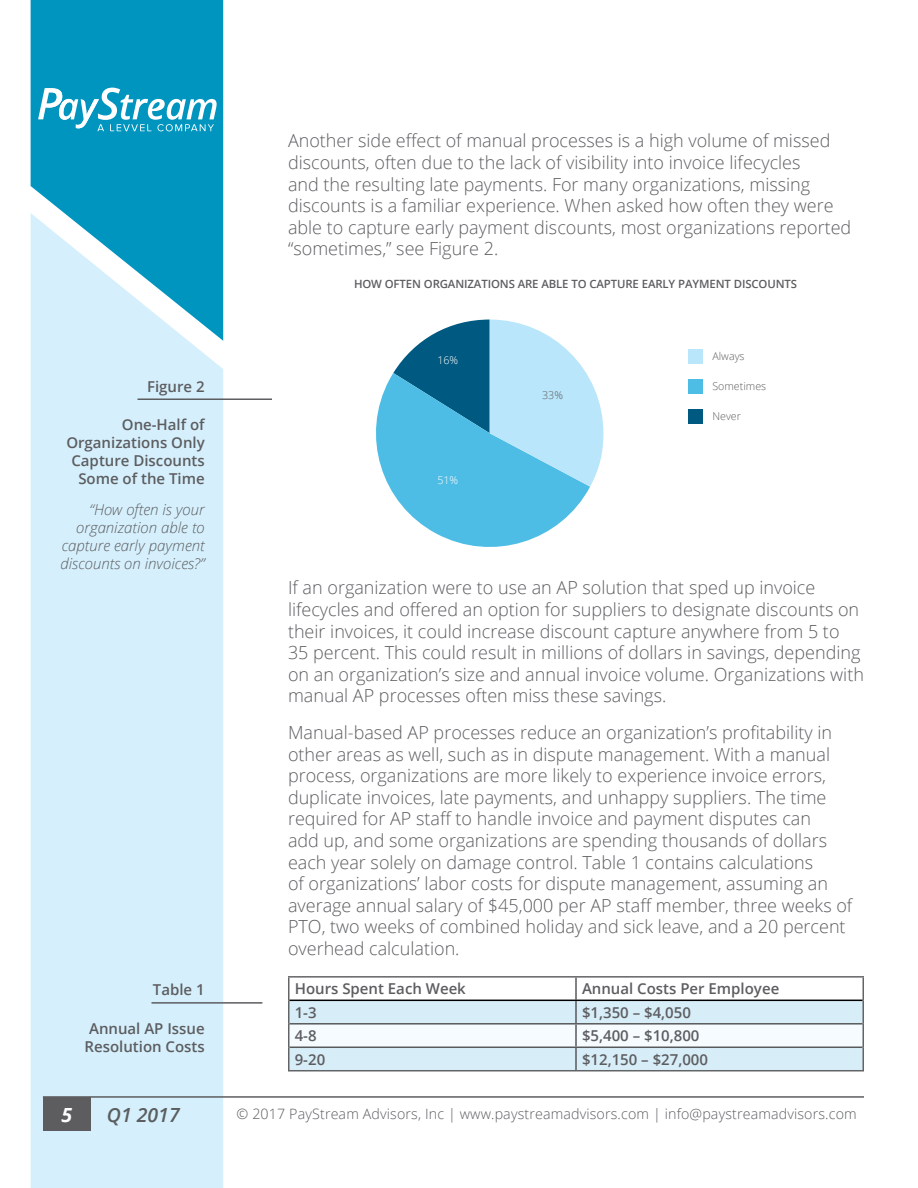
<style>
.page{position:relative;width:918px;height:1188px;background:#fff}
.page>*{position:absolute;margin:0;border:0;box-sizing:border-box;transform-origin:0 0}
.t1{font:italic 600 19.5px "Open Sans";color:#5b5d5f}
.t2{font:italic 700 19.5px "Open Sans";color:#fff}
.t3{font:300 18px/21.6px "Open Sans";color:#5b5d5f}
.t4{font:600 15px/18px "Open Sans";color:#5d5d60;text-align:right}
.t5{font:italic 300 15px/18px "Open Sans";color:#5d5d60;text-align:right}
.t6{font:300 14.25px "Open Sans";letter-spacing:.01em;color:#5b5d5f}
.t7{font:600 11.4px "Open Sans";letter-spacing:-.01em;color:#5d5d60}
.t8{font:300 10.65px "Open Sans";color:#5d5d60}
.t9{font:300 10.65px "Open Sans";color:#fff}
</style>
<div class="page">
<div style="left:31px;top:341px;width:192px;height:847px;background:#d5f0fc"></div>
<svg style="left:31px;top:0;width:192px;height:341px;background:#3aadce"></svg>
<hr style="left:43px;top:1096px;width:821px;height:2px;background:#5d5d60">
<div style="left:43px;top:1098px;width:48px;height:33px;background:#5d5d60"></div>
<svg style="left:38px;top:88px;width:179px;height:43px"></svg>
<svg style="left:290px;top:1001px;width:572px;height:69px"></svg>
<hr style="left:288px;top:976px;width:288px;height:2px;background:#636466">
<hr style="left:288px;top:978px;width:2px;height:22px;background:#636466">
<hr style="left:576px;top:976px;width:288px;height:2px;background:#636466">
<hr style="left:862px;top:978px;width:2px;height:22px;background:#636466">
<hr style="left:288px;top:1000px;width:2px;height:24px;background:#636466">
<hr style="left:862px;top:1000px;width:2px;height:24px;background:#636466">
<hr style="left:288px;top:1024px;width:2px;height:23px;background:#636466">
<hr style="left:862px;top:1024px;width:2px;height:23px;background:#636466">
<hr style="left:288px;top:1047px;width:2px;height:23px;background:#636466">
<hr style="left:862px;top:1047px;width:2px;height:23px;background:#636466">
<hr style="left:288px;top:1070px;width:288px;height:1px;background:#636466">
<hr style="left:576px;top:1070px;width:288px;height:1px;background:#636466">
<hr style="left:575px;top:978px;width:2px;height:22px;background:#58595b">
<hr style="left:575px;top:1001px;width:2px;height:22px;background:#58595b">
<hr style="left:290px;top:1023px;width:286px;height:2px;background:#58595b">
<hr style="left:576px;top:1023px;width:286px;height:2px;background:#58595b">
<hr style="left:575px;top:1025px;width:2px;height:22px;background:#58595b">
<hr style="left:290px;top:1047px;width:286px;height:1px;background:#58595b">
<hr style="left:576px;top:1047px;width:286px;height:1px;background:#58595b">
<hr style="left:575px;top:1048px;width:2px;height:22px;background:#58595b">
<hr style="left:290px;top:1000px;width:286px;height:1px;background:#000">
<hr style="left:576px;top:1000px;width:286px;height:1px;background:#000">
<svg style="left:376px;top:373px;width:214px;height:174px;fill:#4ebde5"></svg>
<svg style="left:393px;top:320px;width:210px;height:167px;background:#7ec2dd"></svg>
<div style="left:688px;top:350px;width:15px;height:14px;background:#b9e6fa"></div>
<div style="left:688px;top:380px;width:15px;height:14px;background:#4ebde5"></div>
<div style="left:688px;top:410px;width:15px;height:14px;background:#005981"></div>
<hr style="left:138px;top:398px;width:134px;height:2px;background:#5d5d60">
<hr style="left:152px;top:1002px;width:110px;height:2px;background:#5d5d60">
<p class="t3" style="left:288px;top:130px;width:565px">Another side effect of manual processes is a high volume of missed discounts, often due to the lack of visibility into invoice lifecycles<br>and the resulting late payments. For many organizations, missing discounts is a familiar experience. When asked how often they were able to capture early payment discounts, most organizations reported “sometimes,” see Figure 2.</p>
<p class="t7" style="left:354px;top:276px;width:445px">HOW OFTEN ORGANIZATIONS ARE ABLE TO CAPTURE EARLY PAYMENT DISCOUNTS</p>
<p class="t4" style="left:147px;top:377px;width:59px">Figure 2</p>
<p class="t4" style="left:66px;top:415px;width:140px">One-Half of<br>Organizations Only<br>Capture Discounts<br>Some of the Time</p>
<p class="t5" style="left:61px;top:500px;width:146px">“How often is your organization able to capture early payment discounts on invoices?”</p>
<p class="t4" style="left:153px;top:981px;width:53px">Table 1</p>
<p class="t4" style="left:85px;top:1019px;width:122px;text-align:center">Annual AP Issue<br>Resolution Costs</p>
<p class="t9" style="left:437px;top:353px;width:22px">16%</p>
<p class="t9" style="left:437px;top:472px;width:22px">51%</p>
<p class="t8" style="left:542px;top:388px;width:22px">33%</p>
<p class="t8" style="left:712px;top:348px;width:34px">Always</p>
<p class="t8" style="left:712px;top:379px;width:55px">Sometimes</p>
<p class="t8" style="left:712px;top:409px;width:30px">Never</p>
<p class="t3" style="left:288px;top:577px;width:577px">If an organization were to use an AP solution that sped up invoice lifecycles and offered an option for suppliers to designate discounts on their invoices, it could increase discount capture anywhere from 5 to 35 percent. This could result in millions of dollars in savings, depending on an organization’s size and annual invoice volume. Organizations with manual AP processes often miss these savings.</p>
<p class="t3" style="left:288px;top:721px;width:566px">Manual-based AP processes reduce an organization’s profitability in other areas as well, such as in dispute management. With a manual process, organizations are more likely to experience invoice errors, duplicate invoices, late payments, and unhappy suppliers. The time required for AP staff to handle invoice and payment disputes can<br>add up, and some organizations are spending thousands of dollars each year solely on damage control. Table 1 contains calculations<br>of organizations’ labor costs for dispute management, assuming an average annual salary of $45,000 per AP staff member, three weeks of PTO, two weeks of combined holiday and sick leave, and a 20 percent overhead calculation.</p>
<p class="t4" style="left:295px;top:980px;width:173px">Hours Spent Each Week</p>
<p class="t4" style="left:582px;top:980px;width:199px">Annual Costs Per Employee</p>
<p class="t4" style="left:295px;top:1003px;width:23px">1-3</p>
<p class="t4" style="left:582px;top:1003px;width:110px">$1,350 – $4,050</p>
<p class="t4" style="left:295px;top:1027px;width:23px">4-8</p>
<p class="t4" style="left:582px;top:1027px;width:119px">$5,400 – $10,800</p>
<p class="t4" style="left:295px;top:1050px;width:32px">9-20</p>
<p class="t4" style="left:582px;top:1050px;width:128px">$12,150 – $27,000</p>
<p class="t2" style="left:62px;top:1101px;width:12px">5</p>
<p class="t1" style="left:107px;top:1101px;width:74px">Q1 2017</p>
<p class="t6" style="left:237px;top:1104px;width:622px">© 2017 PayStream Advisors, Inc | www.paystreamadvisors.com | info@paystreamadvisors.com</p>
</div>
